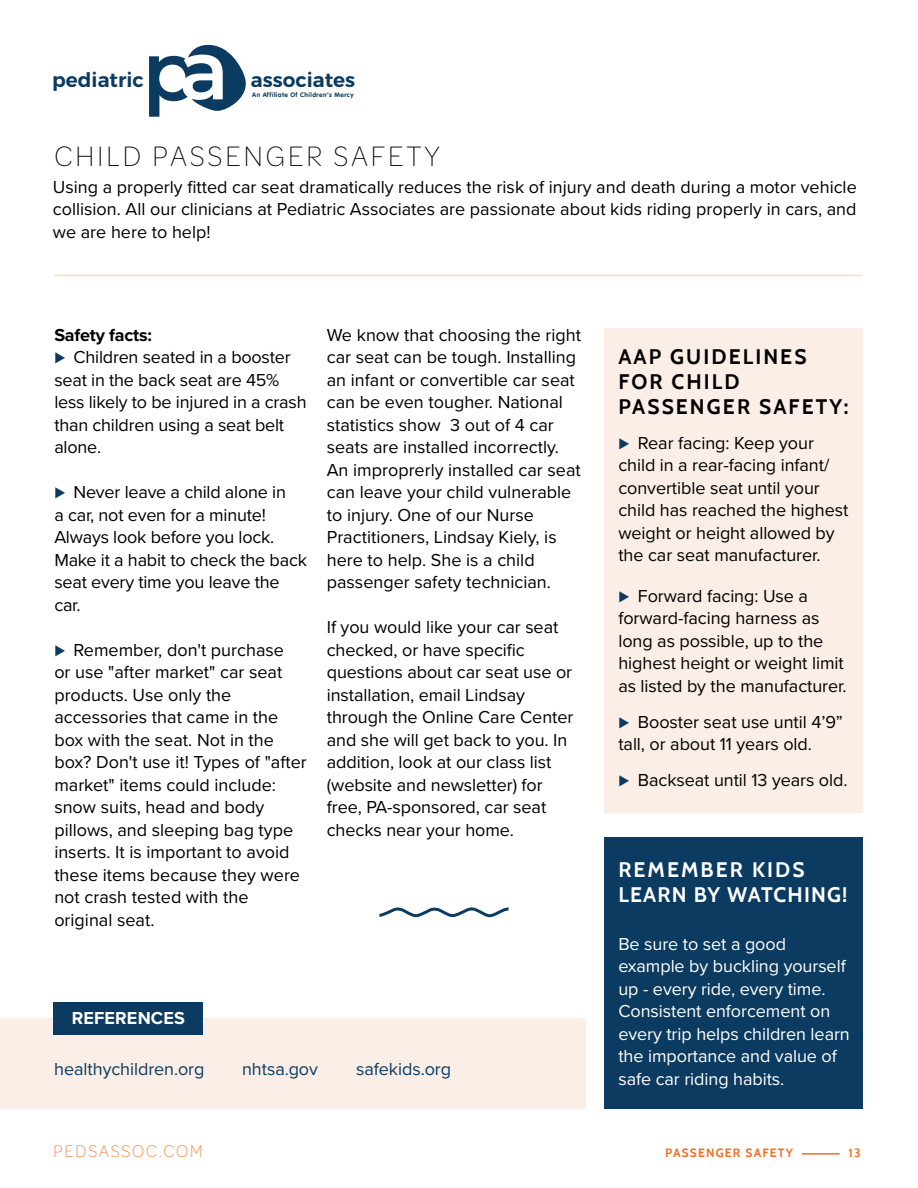
<style>
.page{position:relative;width:918px;height:1188px;background:#fff}
.page>*{position:absolute;margin:0;border:0;box-sizing:border-box;transform-origin:0 0}
.t1{font:200 30px "Omnes Semi Cond";letter-spacing:.1em;color:#010101}
.t2{font:700 21px/25.2px "Cabin";letter-spacing:.1em;color:#010101}
.t3{font:700 21px/25.2px "Cabin";letter-spacing:.055em;color:#fff}
.t4{font:600 20.1px "Montserrat";color:#0b3b60}
.t5{font:18px/22.5px "Proxima Nova";letter-spacing:-.005em;color:#010101}
.t6{font:18px/22.5px "Proxima Nova";letter-spacing:-.005em;color:#fff}
.t7{font:18px "Proxima Nova";letter-spacing:-.005em;color:#0b3b60}
.t8{font:200 18px "Omnes Semi Cond";letter-spacing:.1em;color:#f36d21}
.t9{font:700 18px "Proxima Nova";letter-spacing:.01em;color:#fff}
.t10{font:700 12px "Cabin";letter-spacing:.1em;color:#f36d21}
.t11{font:700 6.45px "VAG Rounded Std";letter-spacing:.075em;color:#0b3b60}
.s1{font-weight:700}
.s2{color:#0b3b60}
</style>
<div class="page">
<hr style="left:802px;top:1153px;width:38px;height:2px;background:#f36d21">
<div style="left:604px;top:329px;width:259px;height:484px;background:#faeee6"></div>
<div style="left:604px;top:837px;width:259px;height:272px;background:#0b3b60"></div>
<div style="left:0;top:1019px;width:585px;height:90px;background:#faeee6"></div>
<div style="left:53px;top:1003px;width:149px;height:32px;background:#0b3b60"></div>
<hr style="left:54px;top:275px;width:808px;height:1px;background:#f5dece">
<svg style="left:379px;top:907px;width:130px;height:11px"></svg>
<svg style="left:149px;top:44px;width:97px;height:73px"></svg>
<p class="t4" style="left:52px;top:64px;width:93px">pediatric</p>
<p class="t4" style="left:251px;top:64px;width:106px">associates</p>
<p class="t11" style="left:252px;top:91px;width:103px">An Affiliate Of Children’s Mercy</p>
<h1 class="t1" style="left:54px;top:137px;width:387px">CHILD PASSENGER SAFETY</h1>
<p class="t5" style="left:53px;top:175px;width:806px;text-align:justify">Using a properly fitted car seat dramatically reduces the risk of injury and death during a motor vehicle collision. All our clinicians at Pediatric Associates are passionate about kids riding properly in cars, and we are here to help!</p>
<p class="t5" style="left:54px;top:322px;width:254px"><span class="s1">Safety facts:<br></span><span class="s2">⊲</span> Children seated in a booster seat in the back seat are 45% less likely to be injured in a crash than children using a seat belt alone.</p>
<p class="t5" style="left:54px;top:480px;width:254px"><span class="s2">⊲</span> Never leave a child alone in<br>a car, not even for a minute!<br>Always look before you lock.<br>Make it a habit to check the back seat every time you leave the car.</p>
<p class="t5" style="left:54px;top:637px;width:254px"><span class="s2">⊲</span> Remember, don't purchase<br>or use "after market" car seat products. Use only the accessories that came in the box with the seat. Not in the box? Don't use it! Types of "after market" items could include: snow suits, head and body pillows, and sleeping bag type inserts. It is important to avoid these items because they were not crash tested with the original seat.</p>
<p class="t5" style="left:327px;top:322px;width:256px">We know that choosing the right car seat can be tough. Installing an infant or convertible car seat can be even tougher. National statistics show 3 out of 4 car seats are installed incorrectly.<br>An improprerly installed car seat can leave your child vulnerable to injury. One of our Nurse<br>Practitioners, Lindsay Kiely, is here to help. She is a child passenger safety technician.</p>
<p class="t5" style="left:327px;top:615px;width:248px">If you would like your car seat checked, or have specific questions about car seat use or installation, email Lindsay through the Online Care Center and she will get back to you. In addition, look at our class list (website and newsletter) for free, PA-sponsored, car seat checks near your home.</p>
<p class="t9" style="left:72px;top:1005px;width:115px">REFERENCES</p>
<p class="t7" style="left:54px;top:1056px;width:152px">healthychildren.org</p>
<p class="t7" style="left:242px;top:1056px;width:77px">nhtsa.gov</p>
<p class="t7" style="left:356px;top:1056px;width:96px">safekids.org</p>
<p class="t2" style="left:618px;top:342px;width:232px">AAP GUIDELINES<br>FOR CHILD<br>PASSENGER SAFETY:</p>
<p class="t5" style="left:618px;top:431px;width:231px"><span class="s2">⊲</span> Rear facing: Keep your child in a rear-facing infant/ convertible seat until your child has reached the highest weight or height allowed by the car seat manufacturer.</p>
<p class="t5" style="left:618px;top:584px;width:230px"><span class="s2">⊲</span> Forward facing: Use a forward-facing harness as long as possible, up to the highest height or weight limit as listed by the manufacturer.</p>
<p class="t5" style="left:618px;top:710px;width:226px"><span class="s2">⊲</span> Booster seat use until 4’9” tall, or about 11 years old.</p>
<p class="t5" style="left:618px;top:768px;width:231px"><span class="s2">⊲</span> Backseat until 13 years old.</p>
<p class="t3" style="left:618px;top:856px;width:231px">REMEMBER KIDS<br>LEARN BY WATCHING!</p>
<p class="t6" style="left:618px;top:932px;width:233px">Be sure to set a good example by buckling yourself up - every ride, every time.<br>Consistent enforcement on every trip helps children learn the importance and value of safe car riding habits.</p>
<p class="t8" style="left:54px;top:1140px;width:150px">PEDSASSOC.COM</p>
<p class="t10" style="left:665px;top:1143px;width:129px">PASSENGER SAFETY</p>
<p class="t10" style="left:849px;top:1143px;width:14px">13</p>
</div>
